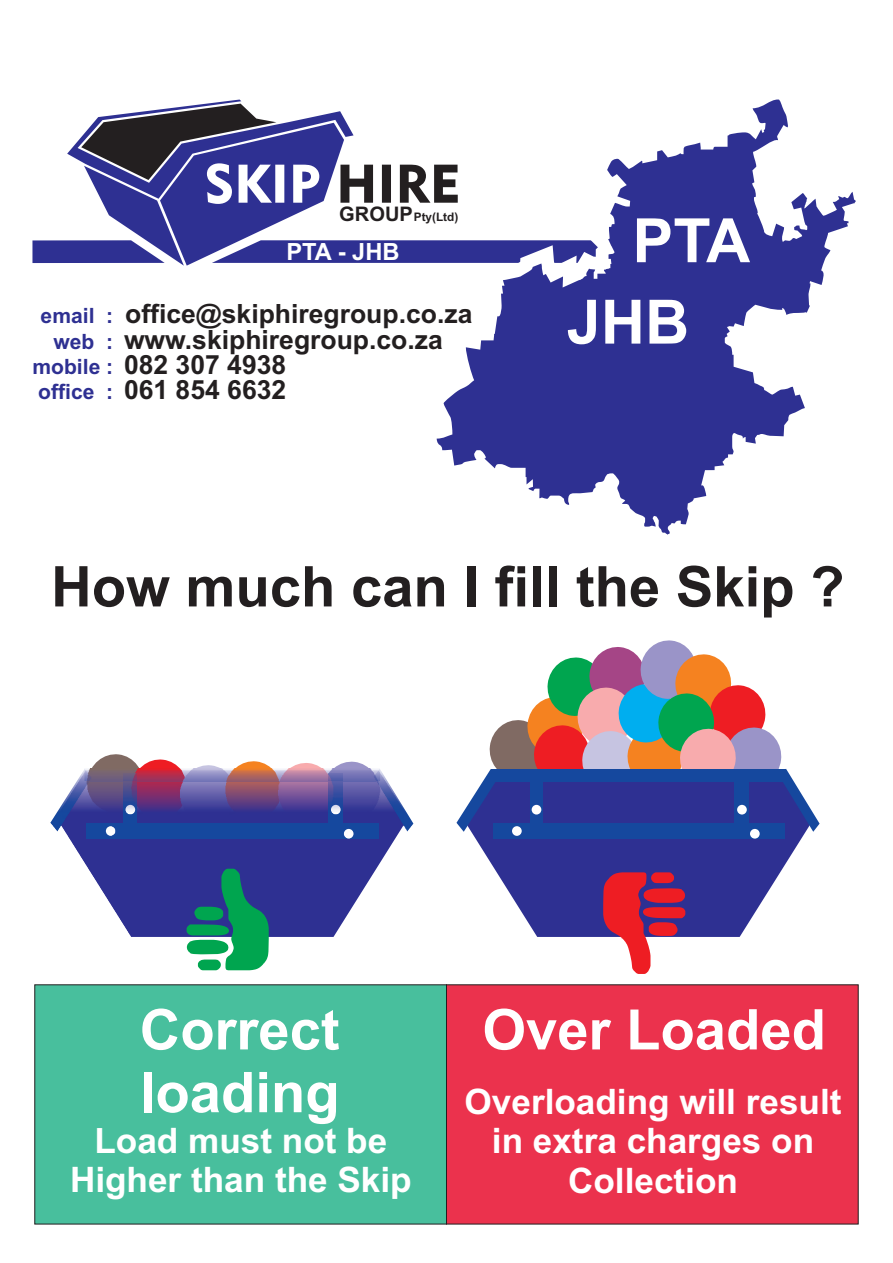
<style>
.page{position:relative;width:893px;height:1263px;background:#fff}
.page>*{position:absolute;margin:0;border:0;box-sizing:border-box;transform-origin:0 0}
.t1{font:700 61.2px/81.4px "Arial";color:#fff}
.t2{font:700 56.25px/62.8px "Arial";color:#fff}
.t3{font:700 56.25px "Arial";color:#231f20}
.t4{font:700 35.1px/39.3px "Arial";color:#fff;text-align:center}
.t5{font:700 26.55px "Arial";color:#231f20}
.t6{font:700 23.7px "Arial";color:#fff}
.t7{font:700 21px/25.5px "Arial";color:#2e3092;text-align:right}
.t8{font:700 20.1px "Arial";color:#231f20}
.t9{font:700 11.85px "Arial";color:#231f20}
</style>
<div class="page">
<svg style="left:32px;top:240px;width:391px;height:23px;background:#323494"></svg>
<svg style="left:67px;top:100px;width:287px;height:166px;fill:#2e3092"></svg>
<svg style="left:81px;top:104px;width:195px;height:76px"></svg>
<svg style="left:340px;top:165px;width:83px;height:38px"></svg>
<svg style="left:437px;top:100px;width:419px;height:434px"></svg>
<svg style="left:471px;top:832px;width:335px;height:105px;fill:#2e3092"></svg>
<div style="left:493px;top:823px;width:292px;height:15px;background:#15489e"></div>
<svg style="left:456px;top:640px;width:364px;height:192px"></svg>
<div style="left:532px;top:805px;width:9px;height:9px;background:#fff;border-radius:50%"></div>
<div style="left:737px;top:805px;width:10px;height:9px;background:#fff;border-radius:50%"></div>
<div style="left:512px;top:826px;width:10px;height:10px;background:#fff;border-radius:50%"></div>
<div style="left:750px;top:829px;width:10px;height:9px;background:#fff;border-radius:50%"></div>
<img style="left:65px;top:832px;width:335px;height:105px">
<img style="left:50px;top:769px;width:36px;height:63px">
<img style="left:381px;top:771px;width:32px;height:61px">
<svg style="left:86px;top:754px;width:295px;height:84px;background:#70669e"></svg>
<svg style="left:187px;top:869px;width:82px;height:101px;background:#278277"></svg>
<svg style="left:603px;top:872px;width:82px;height:102px"></svg>
<div style="left:34px;top:984px;width:412px;height:240px;background:#48bf9d"></div>
<div style="left:446px;top:984px;width:412px;height:240px;background:#eb324d"></div>
<p class="t8" style="left:339px;top:207px;width:75px">GROUP</p>
<p class="t6" style="left:286px;top:243px;width:115px">PTA - JHB</p>
<p class="t9" style="left:414px;top:213px;width:46px">Pty(Ltd)</p>
<p class="t7" style="left:32px;top:305px;width:82px">email : web : mobile : office :</p>
<p class="t5" style="left:125px;top:303px;width:349px">office@skiphiregroup.co.za</p>
<p class="t5" style="left:124px;top:330px;width:320px">www.skiphiregroup.co.za</p>
<p class="t5" style="left:124px;top:355px;width:164px">082 307 4938</p>
<p class="t5" style="left:124px;top:380px;width:164px">061 854 6632</p>
<h1 class="t1" style="left:567px;top:206px;width:185px;text-indent:66px">PTA<br>JHB</h1>
<h2 class="t3" style="left:51px;top:565px;width:795px">How much can I fill the Skip ?</h2>
<h2 class="t2" style="left:140px;top:1003px;width:201px">Correct loading</h2>
<h2 class="t2" style="left:482px;top:1003px;width:345px">Over Loaded</h2>
<p class="t4" style="left:465px;top:1085px;width:378px">Overloading will result in extra charges on<br>Collection</p>
<p class="t4" style="left:70px;top:1124px;width:343px">Load must not be<br>Higher than the Skip</p>
</div>
